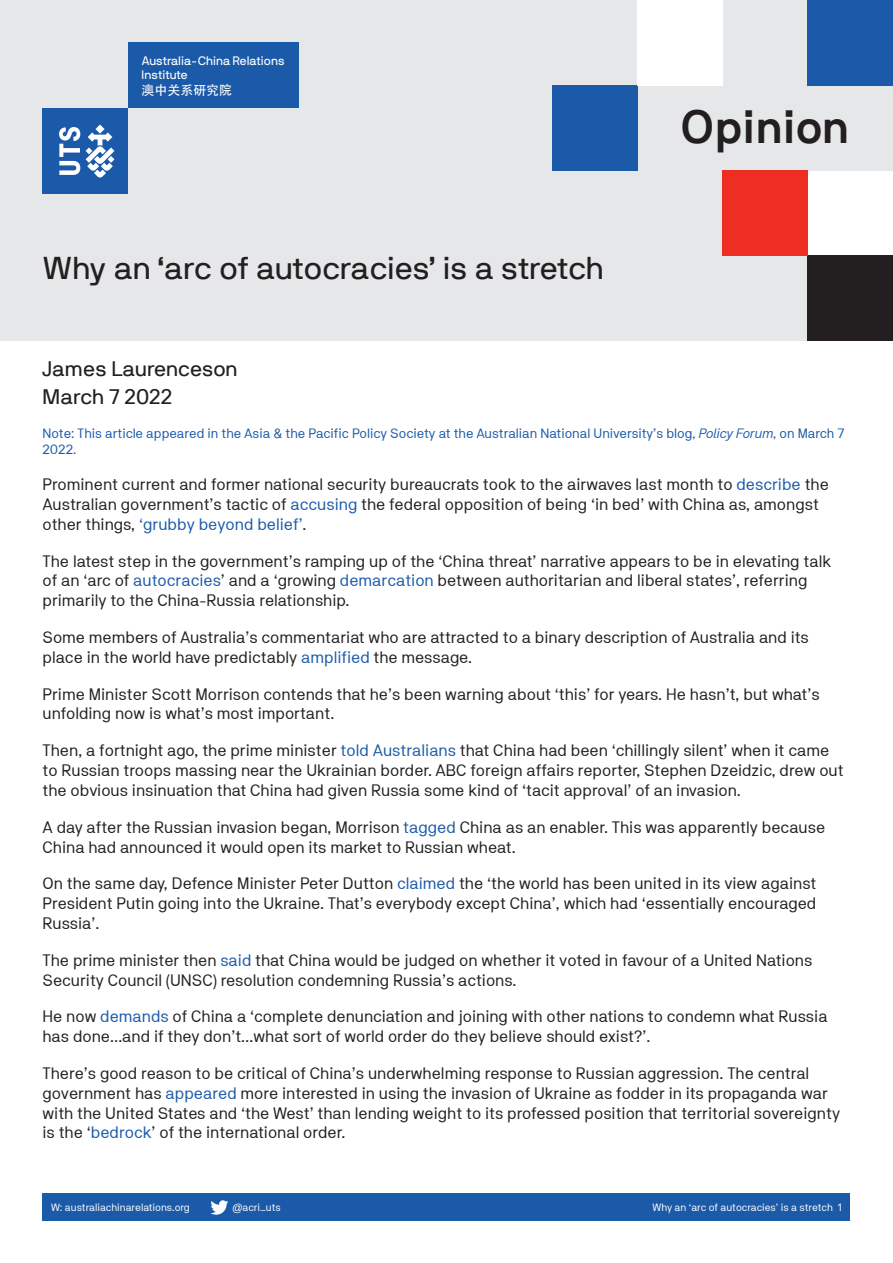
<style>
.page{position:relative;width:893px;height:1263px;background:#fff}
.page>*{position:absolute;margin:0;border:0;box-sizing:border-box;transform-origin:0 0}
.Report_title{font:700 46.5px "NB International Pro";letter-spacing:-.005em;color:#231f20}
.Report_title-2{font:31.5px "NB International Pro";color:#231f20}
.Author_details_and_d{font:21px "NB International Pro";color:#231f20}
.Body_Copy{font:16.5px/19.8px "NB Akademie Std";color:#231f20}
.Article_information{font:13.5px/16.2px "NB Akademie Std";color:#1b5aa9}
.t1{font:12.9px "Adobe Heiti Std Regular G Bpc EUC H";color:#fff}
.t2{font:12.15px/14.7px "NB International Pro";color:#fff}
.t3{font:10.5px "NB Akademie Std";color:#fff}
.s1{font-style:italic}
.s2{color:#1b5aa9}
</style>
<div class="page">
<div style="left:43px;top:1193px;width:807px;height:27px;background:#1b5aa9"></div>
<svg style="left:210px;top:1200px;width:18px;height:15px"></svg>
<div style="left:0;top:0;width:808px;height:340px;background:#e6e7e9"></div>
<div style="left:808px;top:85px;width:85px;height:85px;background:#e6e7e9"></div>
<div style="left:553px;top:85px;width:85px;height:85px;background:#1b5aa9"></div>
<div style="left:808px;top:255px;width:85px;height:85px;background:#231f20"></div>
<div style="left:808px;top:0;width:85px;height:85px;background:#1b5aa9"></div>
<div style="left:638px;top:0;width:85px;height:85px;background:#fff"></div>
<div style="left:723px;top:170px;width:85px;height:85px;background:#ee2e22"></div>
<div style="left:43px;top:108px;width:85px;height:85px;background:#1b5aa9"></div>
<div style="left:128px;top:43px;width:171px;height:65px;background:#1b5aa9"></div>
<svg style="left:86px;top:125px;width:28px;height:53px"></svg>
<svg style="left:59px;top:127px;width:21px;height:48px"></svg>
<p class="t2" style="left:142px;top:53px;width:145px">Australia-China Relations<br>Institute</p>
<p class="t1" style="left:142px;top:83px;width:92px">澳中关系研究院</p>
<p class="Report_title-2" style="left:43px;top:250px;width:563px">Why an ‘arc of autocracies’ is a stretch</p>
<p class="Author_details_and_d" style="left:43px;top:356px;width:197px">James Laurenceson</p>
<p class="Author_details_and_d" style="left:43px;top:384px;width:131px">March 7 2022</p>
<p class="Report_title" style="left:681px;top:100px;width:171px">Opinion</p>
<p class="Article_information" style="left:43px;top:425px;width:804px">Note: This article appeared in the Asia &amp; the Pacific Policy Society at the Australian National University’s blog, <span class="s1">Policy Forum</span>, on March 7<br>2022.</p>
<p class="Body_Copy" style="left:43px;top:474px;width:788px">Prominent current and former national security bureaucrats took to the airwaves last month to <span class="s2">describe</span> the<br>Australian government’s tactic of <span class="s2">accusing</span> the federal opposition of being ‘in bed’ with China as, amongst other things, <span class="s2">‘grubby beyond belief’</span>.</p>
<p class="Body_Copy" style="left:43px;top:551px;width:790px">The latest step in the government’s ramping up of the ‘China threat’ narrative appears to be in elevating talk of an ‘arc of <span class="s2">autocracies</span>’ and a ‘growing <span class="s2">demarcation</span> between authoritarian and liberal states’, referring primarily to the China-Russia relationship.</p>
<p class="Body_Copy" style="left:43px;top:627px;width:768px">Some members of Australia’s commentariat who are attracted to a binary description of Australia and its place in the world have predictably <span class="s2">amplified</span> the message.</p>
<p class="Body_Copy" style="left:43px;top:684px;width:779px">Prime Minister Scott Morrison contends that he’s been warning about ‘this’ for years. He hasn’t, but what’s unfolding now is what’s most important.</p>
<p class="Body_Copy" style="left:43px;top:740px;width:803px">Then, a fortnight ago, the prime minister <span class="s2">told Australians</span> that China had been ‘chillingly silent’ when it came to Russian troops massing near the Ukrainian border. ABC foreign affairs reporter, Stephen Dzeidzic, drew out the obvious insinuation that China had given Russia some kind of ‘tacit approval’ of an invasion.</p>
<p class="Body_Copy" style="left:43px;top:817px;width:784px">A day after the Russian invasion began, Morrison <span class="s2">tagged</span> China as an enabler. This was apparently because<br>China had announced it would open its market to Russian wheat.</p>
<p class="Body_Copy" style="left:43px;top:873px;width:775px;text-align:justify">On the same day, Defence Minister Peter Dutton <span class="s2">claimed</span> the ‘the world has been united in its view against President Putin going into the Ukraine. That’s everybody except China’, which had ‘essentially encouraged Russia’.</p>
<p class="Body_Copy" style="left:43px;top:950px;width:771px">The prime minister then <span class="s2">said</span> that China would be judged on whether it voted in favour of a United Nations<br>Security Council (UNSC) resolution condemning Russia’s actions.</p>
<p class="Body_Copy" style="left:43px;top:1006px;width:787px">He now <span class="s2">demands</span> of China a ‘complete denunciation and joining with other nations to condemn what Russia has done…and if they don’t…what sort of world order do they believe should exist?’.</p>
<p class="Body_Copy" style="left:43px;top:1063px;width:799px">There’s good reason to be critical of China’s underwhelming response to Russian aggression. The central government has <span class="s2">appeared</span> more interested in using the invasion of Ukraine as fodder in its propaganda war with the United States and ‘the West’ than lending weight to its professed position that territorial sovereignty is the ‘<span class="s2">bedrock</span>’ of the international order.</p>
<p class="t3" style="left:51px;top:1201px;width:140px">W: australiachinarelations.org</p>
<p class="t3" style="left:233px;top:1201px;width:50px">@acri_uts</p>
<p class="t3" style="left:652px;top:1201px;width:191px">Why an ‘arc of autocracies’ is a stretch 1</p>
</div>
